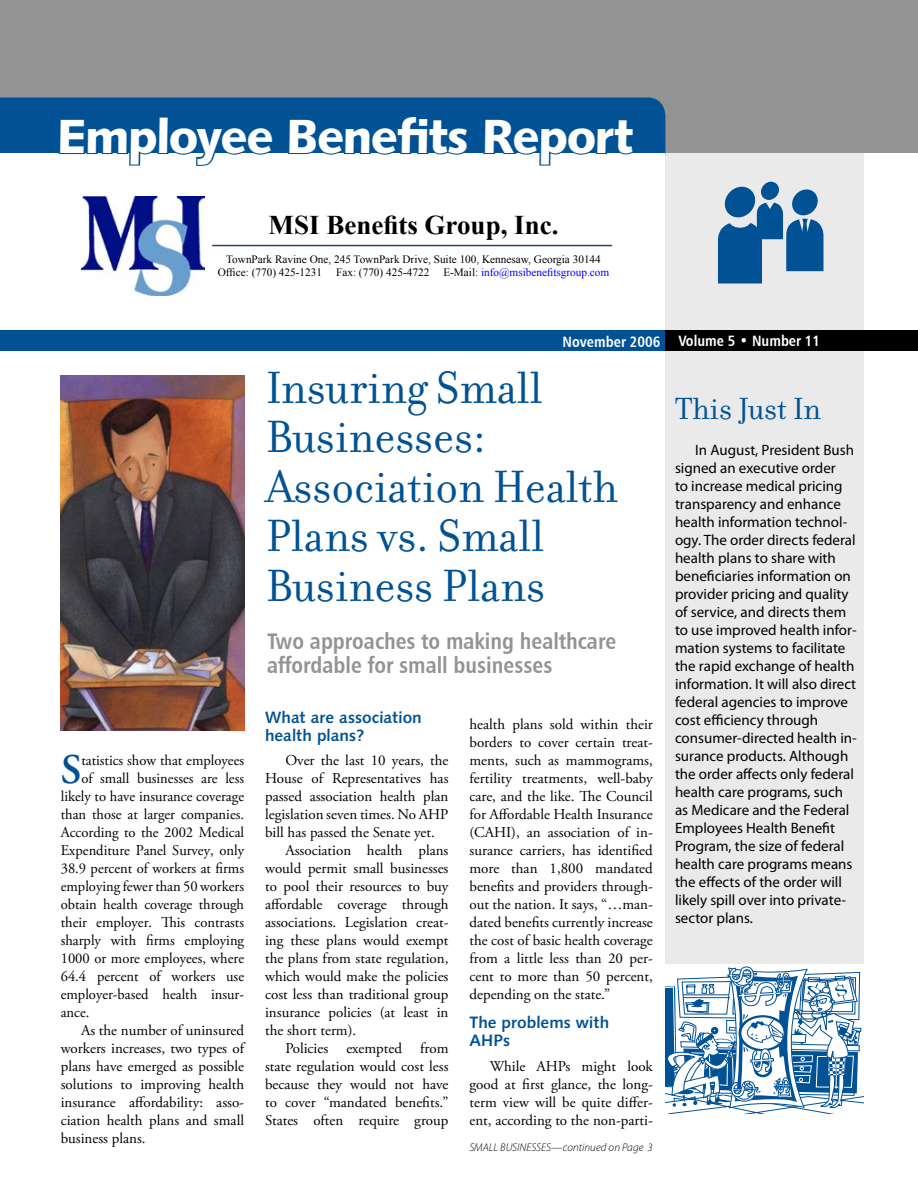
<style>
.page{position:relative;width:918px;height:1188px;background:#fff}
.page>*{position:absolute;margin:0;border:0;box-sizing:border-box;transform-origin:0 0}
.headline{font:48.75px/49.5px "Filosofia";color:#005295}
.t1{font:48px "Humanist 531 BT Black A";letter-spacing:-.025em;color:#fff}
.body_copy_first_para{font:600 42.15px "Adobe Garamond Pro";color:#005295}
.sidebar_head{font:33px "Filosofia";color:#005295}
.t2{font:700 27px "Times New Roman";color:#000}
.main_subhead{font:22.5px/24px "Humanist 777 BT Bold Condensed B";color:#939393}
.incopy_subhead{font:16.5px/18px "Humanist 531 BT Bold A";color:#005295}
.body_copy{font:15px/18px "Adobe Garamond Pro";color:#000;text-align:justify}
.This_Just_In{font:15px/18px "Myriad Pro";color:#000}
.body_copy_first_para-2{font:15px "Adobe Garamond Pro";color:#000}
.t3{font:15px "Humanist 777 BT Bold Condensed B";color:#fff}
.t4{font:11.25px "Times New Roman";color:#000}
.t5{font:italic 300 11.25px "Myriad Pro";color:#000}
.t6{font:11.25px "Times New Roman";color:#00f}
.s1{color:#000}
</style>
<div class="page">
<div style="left:665px;top:135px;width:199px;height:978px;background:#eaeaea"></div>
<div style="left:0;top:0;width:918px;height:153px;background:#939393"></div>
<div style="left:0;top:98px;width:665px;height:55px;background:#005295"></div>
<div style="left:761px;top:182px;width:18px;height:18px;background:#005295;border-radius:50%"></div>
<svg style="left:718px;top:186px;width:106px;height:98px"></svg>
<div style="left:0;top:330px;width:665px;height:21px;background:#005295"></div>
<div style="left:665px;top:330px;width:253px;height:21px;background:#000"></div>
<svg style="left:57px;top:114px;width:218px;height:52px"></svg>
<div style="left:287px;top:114px;width:184px;height:41px;background:#005295"></div>
<svg style="left:482px;top:116px;width:154px;height:50px"></svg>
<img style="left:61px;top:375px;width:183px;height:356px">
<div style="left:666px;top:964px;width:198px;height:149px;background:#fff"></div>
<svg style="left:666px;top:967px;width:198px;height:146px"></svg>
<img style="left:82px;top:196px;width:122px;height:100px">
<hr style="left:212px;top:245px;width:400px;height:1px;background:#24426b">
<p class="t1" style="left:57px;top:106px;width:577px">Employee Benefits Report</p>
<p class="t2" style="left:269px;top:206px;width:291px">MSI Benefits Group, Inc.</p>
<p class="t4" style="left:226px;top:251px;width:376px">TownPark Ravine One, 245 TownPark Drive, Suite 100, Kennesaw, Georgia 30144</p>
<p class="t4" style="left:218px;top:265px;width:106px">Office: (770) 425-1231</p>
<p class="t4" style="left:336px;top:265px;width:95px">Fax: (770) 425-4722</p>
<p class="t6" style="left:443px;top:265px;width:167px"><span class="s1">E-Mail:</span> info@msibenefitsgroup.com</p>
<p class="body_copy_first_para" style="left:61px;top:746px;width:22px">S</p>
<p class="body_copy_first_para-2" style="left:81px;top:752px;width:164px">tatistics show that employees</p>
<p class="body_copy_first_para-2" style="left:81px;top:770px;width:164px">of small businesses are less</p>
<p class="body_copy_first_para-2" style="left:61px;top:788px;width:185px">likely to have insurance coverage</p>
<p class="body_copy_first_para-2" style="left:61px;top:806px;width:185px">than those at larger companies.</p>
<p class="body_copy_first_para-2" style="left:61px;top:824px;width:185px">According to the 2002 Medical</p>
<p class="body_copy_first_para-2" style="left:61px;top:842px;width:185px">Expenditure Panel Survey, only</p>
<p class="body_copy_first_para-2" style="left:61px;top:860px;width:185px">38.9 percent of workers at firms</p>
<p class="body_copy_first_para-2" style="left:61px;top:878px;width:185px">employing fewer than 50 workers</p>
<p class="body_copy_first_para-2" style="left:61px;top:896px;width:185px">obtain health coverage through</p>
<p class="body_copy_first_para-2" style="left:61px;top:914px;width:185px">their employer. This contrasts</p>
<p class="body_copy_first_para-2" style="left:61px;top:932px;width:185px">sharply with firms employing</p>
<p class="body_copy_first_para-2" style="left:61px;top:950px;width:185px">1000 or more employees, where</p>
<p class="body_copy_first_para-2" style="left:61px;top:968px;width:185px">64.4 percent of workers use</p>
<p class="body_copy_first_para-2" style="left:61px;top:986px;width:185px">employer-based health insur-</p>
<p class="body_copy_first_para-2" style="left:61px;top:1004px;width:30px">ance.</p>
<p class="body_copy" style="left:61px;top:1022px;width:185px;text-indent:20px">As the number of uninsured workers increases, two types of plans have emerged as possible solutions to improving health insurance affordability: asso&shy;ciation health plans and small business plans.</p>
<p class="t3" style="left:563px;top:332px;width:99px">November 2006</p>
<p class="t3" style="left:678px;top:332px;width:143px">Volume 5 • Number 11</p>
<p class="headline" style="left:266px;top:363px;width:354px">Insuring Small<br>Businesses:<br>Association Health<br>Plans vs. Small<br>Business Plans</p>
<p class="main_subhead" style="left:267px;top:628px;width:351px">Two approaches to making healthcare affordable for small businesses</p>
<p class="incopy_subhead" style="left:265px;top:708px;width:158px">What are association health plans?</p>
<p class="body_copy" style="left:265px;top:752px;width:185px;text-indent:20px">Over the last 10 years, the House of Representatives has passed association health plan legislation seven times. No AHP bill has passed the Senate yet.</p>
<p class="body_copy" style="left:265px;top:842px;width:185px;text-indent:20px">Association health plans would permit small businesses to pool their resources to buy affordable coverage through associations. Legislation creat&shy;ing these plans would exempt the plans from state regulation, which would make the policies cost less than traditional group insurance policies (at least in the short term).</p>
<p class="body_copy" style="left:265px;top:1040px;width:185px;text-indent:20px">Policies exempted from state regulation would cost less because they would not have to cover “mandated benefits.” States often require group</p>
<p class="body_copy" style="left:470px;top:716px;width:185px">health plans sold within their borders to cover certain treat&shy;ments, such as mammograms, fertility treatments, well-baby care, and the like. The Council for Affordable Health Insurance (CAHI), an association of in&shy;surance carriers, has identified more than 1,800 mandated benefits and providers through&shy;out the nation. It says, “…man&shy;dated benefits currently increase the cost of basic health coverage from a little less than 20 per&shy;cent to more than 50 percent, depending on the state.”</p>
<p class="incopy_subhead" style="left:470px;top:1013px;width:141px">The problems with<br>AHPs</p>
<p class="body_copy" style="left:470px;top:1058px;width:185px;text-indent:20px">While AHPs might look good at first glance, the long&shy;term view will be quite differ&shy;ent, according to the non-parti-</p>
<p class="t5" style="left:469px;top:1141px;width:185px">SMALL BUSINESSES—continued on Page 3</p>
<p class="sidebar_head" style="left:675px;top:390px;width:148px">This Just In</p>
<p class="This_Just_In" style="left:675px;top:441px;width:183px;text-indent:20px">In August, President Bush signed an executive order<br>to increase medical pricing transparency and enhance health information technol&shy;ogy. The order directs federal health plans to share with beneficiaries information on provider pricing and quality of service, and directs them to use improved health infor&shy;mation systems to facilitate the rapid exchange of health information. It will also direct federal agencies to improve cost efficiency through consumer-directed health in&shy;surance products. Although the order affects only federal health care programs, such as Medicare and the Federal<br>Employees Health Benefit<br>Program, the size of federal health care programs means the effects of the order will likely spill over into private&shy;sector plans.</p>
</div>
